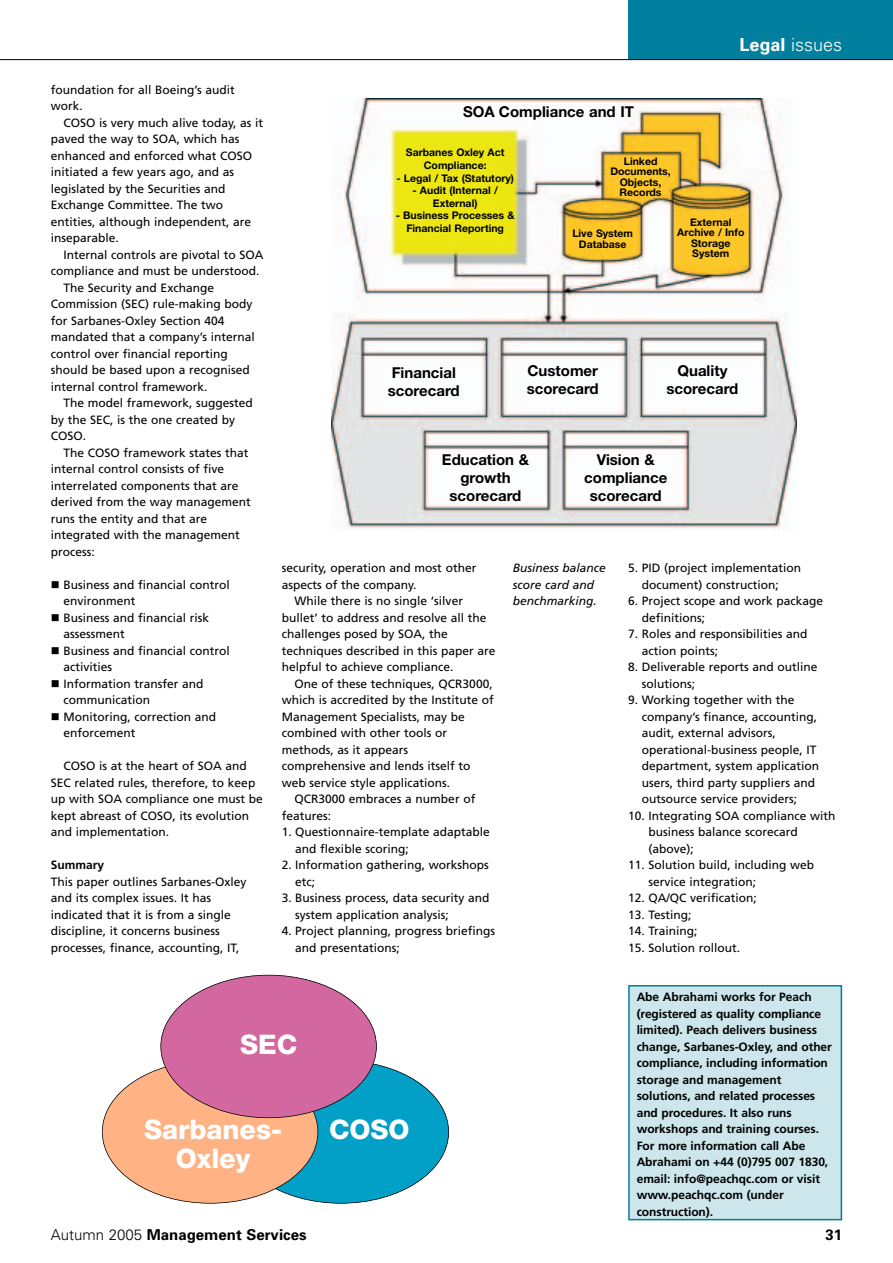
<style>
.page{position:relative;width:893px;height:1263px;background:#fff}
.page>*{position:absolute;margin:0;border:0;box-sizing:border-box;transform-origin:0 0}
.t1{font:800 27px/28.5px "Helvetica Neue";color:#fff;text-align:center}
.t2{font:300 18px "Univers";color:#fff}
.t3{font:700 15px/18px "Helvetica Neue";color:#000;text-align:center}
.t4{font:700 15px "Univers";color:#000}
.t5{font:12px/16.5px "Frutiger";color:#000}
.t6{font:700 12px/16.5px "Frutiger";letter-spacing:-.005em;color:#000}
.t7{font:italic 12px/16.5px "Frutiger";color:#000}
.t8{font:700 10.5px/10.5px "Helvetica Neue";color:#000;text-align:center}
.s1{font-weight:700}
.s2{font-weight:300}
</style>
<div class="page">
<div style="left:628px;top:0;width:264px;height:60px;background:#00809e"></div>
<hr style="left:0;top:59px;width:892px;height:1px;background:#000">
<div style="left:629px;top:986px;width:212px;height:234px;background:#cce6ec"></div>
<div style="left:628px;top:985px;width:214px;height:235px;border:2px solid #00809e"></div>
<img style="left:331px;top:98px;width:465px;height:432px">
<div style="left:233px;top:1061px;width:215px;height:142px;background:#02a0c6;border-radius:50%"></div>
<div style="left:102px;top:1061px;width:216px;height:142px;background:#ffb384;border-radius:50%"></div>
<div style="left:161px;top:975px;width:215px;height:143px;background:#d2689f;border-radius:50%"></div>
<p class="t5" style="left:51px;top:82px;width:186px">foundation for all Boeing’s audit work.</p>
<p class="t5" style="left:51px;top:115px;width:214px;text-indent:13px">COSO is very much alive today, as it paved the way to SOA, which has enhanced and enforced what COSO initiated a few years ago, and as legislated by the Securities and<br>Exchange Committee. The two entities, although independent, are inseparable.</p>
<p class="t5" style="left:64px;top:247px;width:201px">Internal controls are pivotal to SOA</p>
<p class="t5" style="left:51px;top:264px;width:210px">compliance and must be understood.</p>
<p class="t5" style="left:64px;top:280px;width:152px">The Security and Exchange</p>
<p class="t5" style="left:51px;top:297px;width:203px">Commission (SEC) rule-making body</p>
<p class="t5" style="left:51px;top:313px;width:175px">for Sarbanes-Oxley Section 404</p>
<p class="t5" style="left:51px;top:330px;width:206px">mandated that a company’s internal</p>
<p class="t5" style="left:51px;top:346px;width:178px">control over financial reporting</p>
<p class="t5" style="left:51px;top:363px;width:200px">should be based upon a recognised</p>
<p class="t5" style="left:51px;top:379px;width:158px">internal control framework.</p>
<p class="t5" style="left:64px;top:396px;width:191px">The model framework, suggested</p>
<p class="t5" style="left:51px;top:412px;width:186px">by the SEC, is the one created by</p>
<p class="t5" style="left:51px;top:429px;width:37px">COSO.</p>
<p class="t5" style="left:64px;top:445px;width:186px">The COSO framework states that</p>
<p class="t5" style="left:51px;top:462px;width:175px">internal control consists of five</p>
<p class="t5" style="left:51px;top:478px;width:189px">interrelated components that are</p>
<p class="t5" style="left:51px;top:495px;width:202px">derived from the way management</p>
<p class="t5" style="left:51px;top:511px;width:158px">runs the entity and that are</p>
<p class="t5" style="left:51px;top:528px;width:191px">integrated with the management</p>
<p class="t5" style="left:51px;top:544px;width:45px">process:</p>
<p class="t5" style="left:63px;top:577px;width:168px">Business and financial control environment<br>Business and financial risk assessment<br>Business and financial control activities<br>Information transfer and communication<br>Monitoring, correction and enforcement</p>
<p class="t5" style="left:51px;top:759px;width:213px;text-indent:13px">COSO is at the heart of SOA and<br>SEC related rules, therefore, to keep up with SOA compliance one must be kept abreast of COSO, its evolution and implementation.</p>
<p class="t6" style="left:51px;top:858px;width:55px">Summary</p>
<p class="t5" style="left:51px;top:874px;width:197px">This paper outlines Sarbanes-Oxley and its complex issues. It has indicated that it is from a single discipline, it concerns business processes, finance, accounting, IT,</p>
<h2 class="t2" style="left:739px;top:38px;width:104px"><span class="s1">Legal</span> issues</h2>
<p class="t3" style="left:463px;top:104px;width:172px">SOA Compliance and IT</p>
<p class="t8" style="left:406px;top:147px;width:100px;line-height:12.6px">Sarbanes Oxley Act<br>Compliance:</p>
<p class="t8" style="left:396px;top:174px;width:119px">- Legal / Tax (Statutory)</p>
<p class="t8" style="left:412px;top:185px;width:87px;line-height:12.6px">- Audit (Internal /<br>External)</p>
<p class="t8" style="left:396px;top:210px;width:120px;line-height:12.6px">- Business Processes &amp;<br>Financial Reporting</p>
<p class="t8" style="left:610px;top:156px;width:62px">Linked<br>Documents,<br>Objects,<br>Records</p>
<p class="t8" style="left:677px;top:218px;width:69px">External<br>Archive / Info<br>Storage<br>System</p>
<p class="t8" style="left:572px;top:229px;width:62px">Live System<br>Database</p>
<p class="t3" style="left:388px;top:365px;width:73px;text-align:left">Financial scorecard</p>
<p class="t3" style="left:526px;top:363px;width:73px;text-align:left">Customer scorecard</p>
<p class="t3" style="left:666px;top:363px;width:73px">Quality scorecard</p>
<p class="t3" style="left:442px;top:452px;width:89px">Education &amp; growth scorecard</p>
<p class="t3" style="left:584px;top:452px;width:84px">Vision &amp; compliance scorecard</p>
<p class="t5" style="left:282px;top:561px;width:196px">security, operation and most other aspects of the company.</p>
<p class="t5" style="left:282px;top:594px;width:215px;text-indent:13px">While there is no single ‘silver bullet’ to address and resolve all the challenges posed by SOA, the techniques described in this paper are helpful to achieve compliance.</p>
<p class="t5" style="left:294px;top:676px;width:200px">One of these techniques, QCR3000,</p>
<p class="t5" style="left:282px;top:693px;width:213px">which is accredited by the Institute of</p>
<p class="t5" style="left:282px;top:709px;width:185px">Management Specialists, may be</p>
<p class="t5" style="left:282px;top:726px;width:167px">combined with other tools or</p>
<p class="t5" style="left:282px;top:742px;width:128px">methods, as it appears</p>
<p class="t5" style="left:282px;top:759px;width:190px">comprehensive and lends itself to</p>
<p class="t5" style="left:282px;top:775px;width:170px">web service style applications.</p>
<p class="t5" style="left:294px;top:792px;width:182px">QCR3000 embraces a number of</p>
<p class="t5" style="left:282px;top:808px;width:51px">features:</p>
<p class="t5" style="left:295px;top:825px;width:196px;text-indent:-14px">1. Questionnaire-template adaptable and flexible scoring;</p>
<p class="t5" style="left:295px;top:858px;width:195px;text-indent:-14px">2. Information gathering, workshops etc;</p>
<p class="t5" style="left:295px;top:891px;width:196px;text-indent:-14px">3. Business process, data security and system application analysis;</p>
<p class="t5" style="left:295px;top:924px;width:201px;text-indent:-14px">4. Project planning, progress briefings and presentations;</p>
<p class="t7" style="left:512px;top:561px;width:95px">Business balance score card and benchmarking.</p>
<p class="t5" style="left:641px;top:561px;width:161px;text-indent:-14px">5. PID (project implementation document) construction;</p>
<p class="t5" style="left:641px;top:594px;width:183px;text-indent:-14px">6. Project scope and work package definitions;</p>
<p class="t5" style="left:641px;top:627px;width:167px;text-indent:-14px">7. Roles and responsibilities and action points;</p>
<p class="t5" style="left:641px;top:660px;width:177px;text-indent:-14px">8. Deliverable reports and outline solutions;</p>
<p class="t5" style="left:641px;top:693px;width:179px;text-indent:-14px">9. Working together with the company’s finance, accounting, audit, external advisors, operational-business people, IT department, system application users, third party suppliers and outsource service providers;</p>
<p class="t5" style="left:648px;top:808px;width:188px;text-indent:-20px">10. Integrating SOA compliance with business balance scorecard (above);</p>
<p class="t5" style="left:648px;top:858px;width:167px;text-indent:-20px">11. Solution build, including web service integration;</p>
<p class="t5" style="left:628px;top:891px;width:130px">12. QA/QC verification;</p>
<p class="t5" style="left:628px;top:907px;width:65px">13. Testing;</p>
<p class="t5" style="left:628px;top:924px;width:71px">14. Training;</p>
<p class="t5" style="left:628px;top:940px;width:113px">15. Solution rollout.</p>
<h1 class="t1" style="left:240px;top:1033px;width:58px">SEC</h1>
<h1 class="t1" style="left:144px;top:1118px;width:140px">Sarbanes-<br>Oxley</h1>
<h1 class="t1" style="left:329px;top:1118px;width:82px">COSO</h1>
<p class="t6" style="left:636px;top:990px;width:197px">Abe Abrahami works for Peach (registered as quality compliance limited). Peach delivers business change, Sarbanes-Oxley, and other compliance, including information storage and management solutions, and related processes and procedures. It also runs workshops and training courses.<br>For more information call Abe<br>Abrahami on +44 (0)795 007 1830, email: info@peachqc.com or visit www.peachqc.com (under construction).</p>
<p class="t4" style="left:51px;top:1229px;width:257px"><span class="s2">Autumn 2005</span> Management Services</p>
<p class="t4" style="left:825px;top:1229px;width:18px">31</p>
</div>
